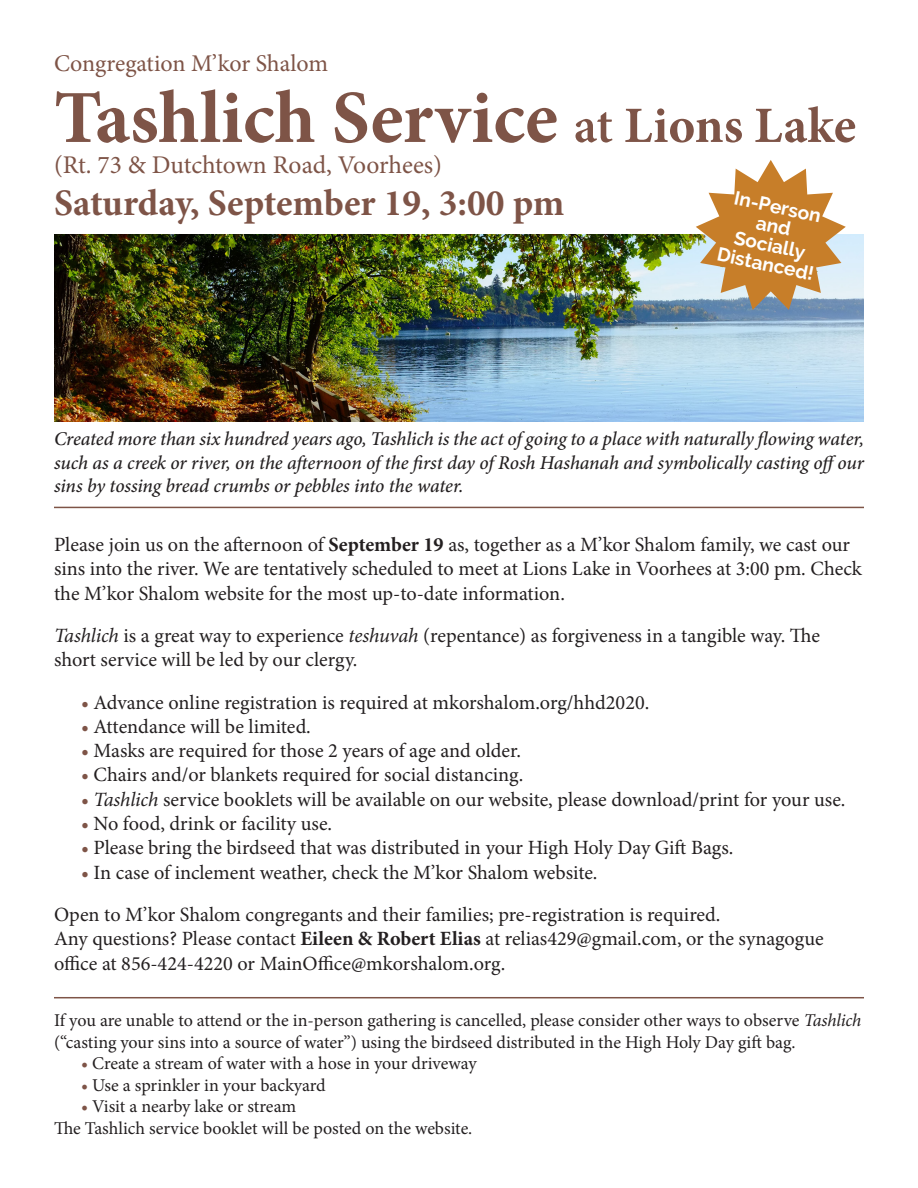
<style>
.page{position:relative;width:918px;height:1188px;background:#fff}
.page>*{position:absolute;margin:0;border:0;box-sizing:border-box;transform-origin:0 0}
.t1{font:700 75px "Minion Pro";color:#7e5447}
.t2{font:700 37.5px "Minion Pro";letter-spacing:-.005em;color:#7e5447}
.t3{font:25.5px "Minion Pro";letter-spacing:-.005em;color:#7e5447}
.t4{font:24px "Minion Pro";letter-spacing:-.005em;color:#7e5447}
.t5{font:20.25px/24.3px "Minion Pro";color:#231f20}
.t6{font:italic 500 19.5px/23.4px "Minion Pro";letter-spacing:-.01em;color:#231f20;text-align:justify}
.t7{font:700 19.2px "Raleway";color:#fff}
.t8{font:18px/21.6px "Minion Pro";color:#231f20}
.s1{font-weight:600;font-size:51px}
.s2{font-size:51px}
.s3{font-weight:700}
.s4{font-style:italic}
.s5{font-weight:500;color:#7e5447}
</style>
<div class="page">
<img style="left:54px;top:235px;width:810px;height:186px">
<hr style="left:54px;top:507px;width:810px;height:1px;background:#7e5447">
<hr style="left:54px;top:997px;width:810px;height:1px;background:#7e5447">
<svg style="left:696px;top:160px;width:150px;height:150px"></svg>
<p class="t4" style="left:54px;top:48px;width:276px">Congregation M’kor Shalom</p>
<p class="t1" style="left:54px;top:65px;width:804px">Tashlich Service <span class="s1">at</span> <span class="s2">Lions Lake</span></p>
<p class="t3" style="left:54px;top:148px;width:390px">(Rt. 73 &amp; Dutchtown Road, Voorhees)</p>
<p class="t2" style="left:54px;top:177px;width:512px">Saturday, September 19, 3:00 pm</p>
<p class="t7" style="left:737px;top:187px;width:90px;rotate:12deg">In-Person</p>
<p class="t7" style="left:737px;top:227px;width:74px;rotate:12deg">Socially</p>
<p class="t7" style="left:720px;top:243px;width:100px;rotate:12deg">Distanced!</p>
<p class="t6" style="left:54px;top:427px;width:812px">Created more than six hundred years ago, Tashlich is the act of going to a place with naturally flowing water, such as a creek or river, on the afternoon of the first day of Rosh Hashanah and symbolically casting offour sins by tossing bread crumbs or pebbles into the water.</p>
<p class="t5" style="left:54px;top:533px;width:809px">Please join us on the afternoon of <span class="s3">September 19</span> as, together as a M’kor Shalom family, we cast our sins into the river. We are tentatively scheduled to meet at Lions Lake in Voorhees at 3:00 pm. Check the M’kor Shalom website for the most up-to-date information.</p>
<p class="t5" style="left:54px;top:623px;width:768px"><span class="s4">Tashlich</span> is a great way to experience <span class="s4">teshuvah</span> (repentance) as forgiveness in a tangible way. The short service will be led by our clergy.</p>
<p class="t5" style="left:81px;top:690px;width:570px"><span class="s5">•</span> Advance online registration is required at mkorshalom.org/hhd2020.</p>
<p class="t5" style="left:81px;top:714px;width:231px"><span class="s5">•</span> Attendance will be limited.</p>
<p class="t5" style="left:81px;top:739px;width:442px"><span class="s5">•</span> Masks are required for those 2 years of age and older.</p>
<p class="t5" style="left:81px;top:763px;width:444px"><span class="s5">•</span> Chairs and/or blankets required for social distancing.</p>
<p class="t5" style="left:81px;top:787px;width:766px"><span class="s5">•</span> <span class="s4">Tashlich</span> service booklets will be available on our website, please download/print for your use.</p>
<p class="t5" style="left:81px;top:812px;width:253px"><span class="s5">•</span> No food, drink or facility use.</p>
<p class="t5" style="left:81px;top:836px;width:654px"><span class="s5">•</span> Please bring the birdseed that was distributed in your High Holy Day Gift Bags.</p>
<p class="t5" style="left:81px;top:860px;width:518px"><span class="s5">•</span> In case of inclement weather, check the M’kor Shalom website.</p>
<p class="t5" style="left:54px;top:902px;width:668px">Open to M’kor Shalom congregants and their families; pre-registration is required.</p>
<p class="t5" style="left:54px;top:927px;width:771px">Any questions? Please contact <span class="s3">Eileen &amp; Robert Elias</span> at relias429@gmail.com, or the synagogue office at 856-424-4220 or MainOffice@mkorshalom.org.</p>
<p class="t8" style="left:54px;top:1010px;width:809px">If you are unable to attend or the in-person gathering is cancelled, please consider other ways to observe <span class="s4">Tashlich </span>(“casting your sins into a source of water”) using the birdseed distributed in the High Holy Day gift bag.</p>
<p class="t8" style="left:81px;top:1053px;width:397px"><span class="s5">•</span> Create a stream of water with a hose in your driveway</p>
<p class="t8" style="left:81px;top:1074px;width:246px"><span class="s5">•</span> Use a sprinkler in your backyard</p>
<p class="t8" style="left:81px;top:1096px;width:217px"><span class="s5">•</span> Visit a nearby lake or stream</p>
<p class="t8" style="left:54px;top:1118px;width:420px">The Tashlich service booklet will be posted on the website.</p>
</div>
